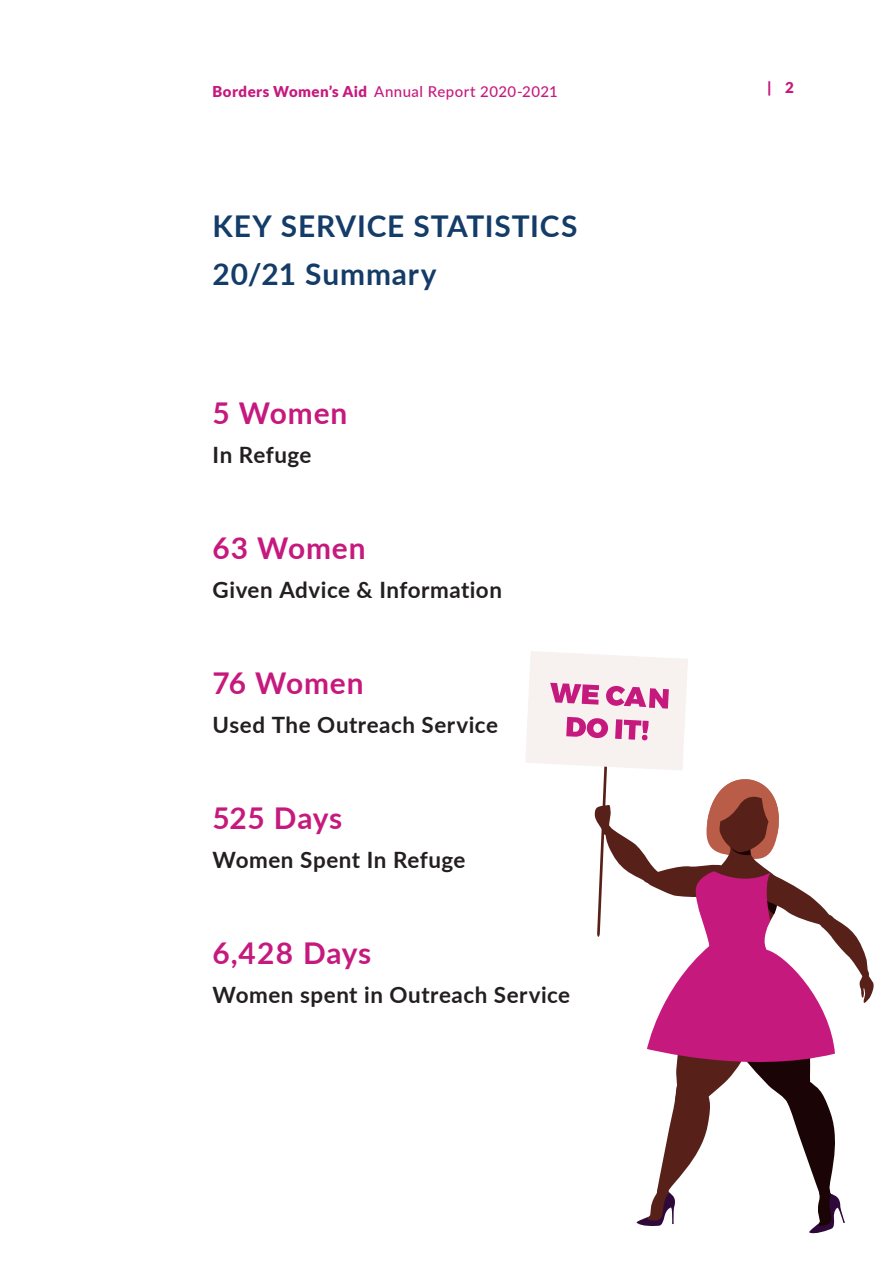
<style>
.page{position:relative;width:893px;height:1263px;background:#fff}
.page>*{position:absolute;margin:0;border:0;box-sizing:border-box;transform-origin:0 0}
.t1{font:700 30px "Lato";letter-spacing:.025em;color:#c6197e}
.t2{font:700 30px "Lato";letter-spacing:.03em;color:#143c68}
.t3{font:700 22.5px "Lato";letter-spacing:.025em;color:#231f20}
.t4{font:500 15px "Lato";letter-spacing:.03em;color:#c6197e}
.t5{font:900 15px "Lato";color:#c6197e}
.s1{font-weight:900}
</style>
<div class="page">
<svg style="left:525px;top:651px;width:349px;height:583px"></svg>
<p class="t4" style="left:213px;top:81px;width:347px"><span class="s1">Borders Women’s Aid</span> Annual Report 2020-2021</p>
<p class="t5" style="left:767px;top:79px;width:28px">| 2</p>
<p class="t2" style="left:213px;top:204px;width:366px">KEY SERVICE STATISTICS</p>
<p class="t2" style="left:213px;top:252px;width:225px">20/21 Summary</p>
<p class="t1" style="left:213px;top:391px;width:136px">5 Women</p>
<p class="t3" style="left:213px;top:438px;width:100px">In Refuge</p>
<p class="t1" style="left:213px;top:526px;width:154px">63 Women</p>
<p class="t3" style="left:213px;top:573px;width:291px">Given Advice &amp; Information</p>
<p class="t1" style="left:213px;top:661px;width:152px">76 Women</p>
<p class="t3" style="left:213px;top:708px;width:287px">Used The Outreach Service</p>
<p class="t1" style="left:213px;top:796px;width:131px">525 Days</p>
<p class="t3" style="left:213px;top:843px;width:254px">Women Spent In Refuge</p>
<p class="t1" style="left:213px;top:931px;width:160px">6,428 Days</p>
<p class="t3" style="left:213px;top:978px;width:359px">Women spent in Outreach Service</p>
</div>
